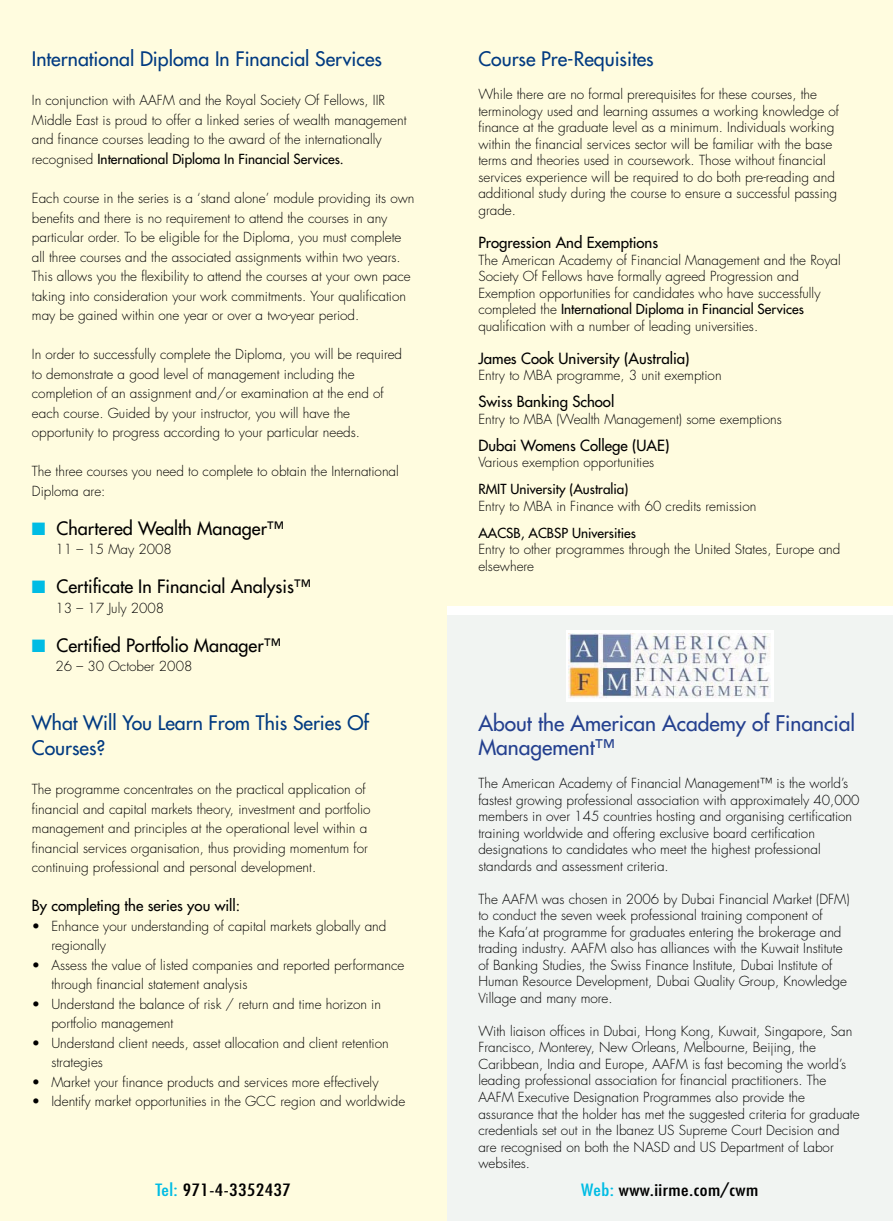
<style>
.page{position:relative;width:893px;height:1221px;background:#fff}
.page>*{position:absolute;margin:0;border:0;box-sizing:border-box;transform-origin:0 0}
.t1{font:21px/24px "Futura";color:#24408f}
.t2{font:19.5px/25.5px "Futura";color:#013a81}
.t3{font:18px "Futura";color:#000}
.t4{font:condensed 16.5px "Futura";letter-spacing:.02em;color:#000;scale:1.25 1}
.t5{font:15px "Futura";color:#000}
.t6{font:300 13.5px/16.5px "Futura";color:#000}
.t7{font:13.5px "Futura";color:#000}
.s1{font-weight:400}
.s2{color:#00bce4}
</style>
<div class="page">
<div style="left:446px;top:615px;width:447px;height:605px;background:#f1f4f2"></div>
<div style="left:446px;top:0;width:447px;height:605px;background:#fffcdf"></div>
<div style="left:0;top:0;width:446px;height:1220px;background:#fffcdf"></div>
<div style="left:566px;top:629px;width:208px;height:72px;background:#fff"></div>
<img style="left:569px;top:633px;width:201px;height:65px">
<h2 class="t2" style="left:32px;top:47px;width:352px">International Diploma In Financial Services</h2>
<p class="t6" style="left:32px;top:91px;width:376px;line-height:19.5px">In conjunction with AAFM and the Royal Society Of Fellows, IIR Middle East is proud to offer a linked series of wealth management and finance courses leading to the award of the internationally recognised <span class="s1">International Diploma In Financial Services.</span></p>
<p class="t6" style="left:32px;top:189px;width:384px;line-height:19.5px">Each course in the series is a ‘stand alone’ module providing its own benefits and there is no requirement to attend the courses in any particular order. To be eligible for the Diploma, you must complete all three courses and the associated assignments within two years.<br>This allows you the flexibility to attend the courses at your own pace taking into consideration your work commitments. Your qualification may be gained within one year or over a two-year period.</p>
<p class="t6" style="left:32px;top:345px;width:372px;line-height:19.5px">In order to successfully complete the Diploma, you will be required to demonstrate a good level of management including the completion of an assignment and/or examination at the end of each course. Guided by your instructor, you will have the opportunity to progress according to your particular needs.</p>
<p class="t6" style="left:32px;top:462px;width:368px;line-height:19.5px">The three courses you need to complete to obtain the International<br>Diploma are:</p>
<h3 class="t3" style="left:32px;top:516px;width:254px"><span class="s2">■</span> Chartered Wealth Manager™</h3>
<p class="t6" style="left:56px;top:541px;width:118px">11 – 15 May 2008</p>
<h3 class="t3" style="left:32px;top:575px;width:280px"><span class="s2">■</span> Certificate In Financial Analysis™</h3>
<p class="t6" style="left:56px;top:600px;width:110px">13 – 17 July 2008</p>
<h3 class="t3" style="left:32px;top:633px;width:250px"><span class="s2">■</span> Certified Portfolio Manager™</h3>
<p class="t6" style="left:56px;top:658px;width:138px">26 – 30 October 2008</p>
<h2 class="t2" style="left:32px;top:710px;width:339px">What Will You Learn From This Series Of<br>Courses?</h2>
<p class="t6" style="left:32px;top:780px;width:340px;line-height:19.5px">The programme concentrates on the practical application of financial and capital markets theory, investment and portfolio management and principles at the operational level within a financial services organisation, thus providing momentum for continuing professional and personal development.</p>
<p class="t5" style="left:32px;top:896px;width:210px">By completing the series you will:</p>
<p class="t6" style="left:51px;top:916px;width:337px;line-height:19.5px;text-indent:-19px">• Enhance your understanding of capital markets globally and regionally</p>
<p class="t6" style="left:51px;top:955px;width:355px;line-height:19.5px;text-indent:-19px">• Assess the value of listed companies and reported performance through financial statement analysis</p>
<p class="t6" style="left:51px;top:994px;width:331px;line-height:19.5px;text-indent:-19px">• Understand the balance of risk / return and time horizon in portfolio management</p>
<p class="t6" style="left:51px;top:1033px;width:339px;line-height:19.5px;text-indent:-19px">• Understand client needs, asset allocation and client retention strategies</p>
<p class="t6" style="left:32px;top:1074px;width:348px">• Market your finance products and services more effectively</p>
<p class="t6" style="left:32px;top:1093px;width:375px">• Identify market opportunities in the GCC region and worldwide</p>
<h2 class="t2" style="left:478px;top:47px;width:177px">Course Pre-Requisites</h2>
<p class="t6" style="left:478px;top:87px;width:362px">While there are no formal prerequisites for these courses, the terminology used and learning assumes a working knowledge of finance at the graduate level as a minimum. Individuals working within the financial services sector will be familiar with the base terms and theories used in coursework. Those without financial services experience will be required to do both pre-reading and additional study during the course to ensure a successful passing grade.</p>
<p class="t5" style="left:478px;top:233px;width:181px">Progression And Exemptions</p>
<p class="t6" style="left:478px;top:252px;width:364px">The American Academy of Financial Management and the Royal Society Of Fellows have formally agreed Progression and Exemption opportunities for candidates who have successfully completed the <span class="s1">International Diploma in Financial Services </span>qualification with a number of leading universities.</p>
<p class="t5" style="left:478px;top:348px;width:213px">James Cook University (Australia)</p>
<p class="t6" style="left:478px;top:367px;width:245px">Entry to MBA programme, 3 unit exemption</p>
<p class="t5" style="left:478px;top:392px;width:137px">Swiss Banking School</p>
<p class="t6" style="left:478px;top:411px;width:305px">Entry to MBA (Wealth Management) some exemptions</p>
<p class="t5" style="left:478px;top:435px;width:192px">Dubai Womens College (UAE)</p>
<p class="t6" style="left:478px;top:454px;width:177px">Various exemption opportunities</p>
<p class="t7" style="left:478px;top:480px;width:152px">RMIT University (Australia)</p>
<p class="t6" style="left:478px;top:498px;width:279px">Entry to MBA in Finance with 60 credits remission</p>
<p class="t7" style="left:478px;top:524px;width:159px">AACSB, ACBSP Universities</p>
<p class="t6" style="left:478px;top:541px;width:364px">Entry to other programmes through the United States, Europe and elsewhere</p>
<h1 class="t1" style="left:478px;top:711px;width:378px">About the American Academy of Financial<br>Management™</h1>
<p class="t6" style="left:478px;top:775px;width:383px">The American Academy of Financial Management™ is the world’s fastest growing professional association with approximately 40,000 members in over 145 countries hosting and organising certification training worldwide and offering exclusive board certification designations to candidates who meet the highest professional standards and assessment criteria.</p>
<p class="t6" style="left:478px;top:891px;width:373px">The AAFM was chosen in 2006 by Dubai Financial Market (DFM) to conduct the seven week professional training component of<br>the Kafa’at programme for graduates entering the brokerage and trading industry. AAFM also has alliances with the Kuwait Institute of Banking Studies, the Swiss Finance Institute, Dubai Institute of Human Resource Development, Dubai Quality Group, Knowledge Village and many more.</p>
<p class="t6" style="left:478px;top:1023px;width:383px">With liaison offices in Dubai, Hong Kong, Kuwait, Singapore, San Francisco, Monterey, New Orleans, Melbourne, Beijing, the Caribbean, India and Europe, AAFM is fast becoming the world’s leading professional association for financial practitioners. The AAFM Executive Designation Programmes also provide the assurance that the holder has met the suggested criteria for graduate credentials set out in the Ibanez US Supreme Court Decision and are recognised on both the NASD and US Department of Labor websites.</p>
<p class="t4" style="left:155px;top:1179px;width:110px"><span class="s2">Tel:</span> 971-4-3352437</p>
<p class="t4" style="left:581px;top:1179px;width:143px"><span class="s2">Web:</span> www.iirme.com/cwm</p>
</div>
